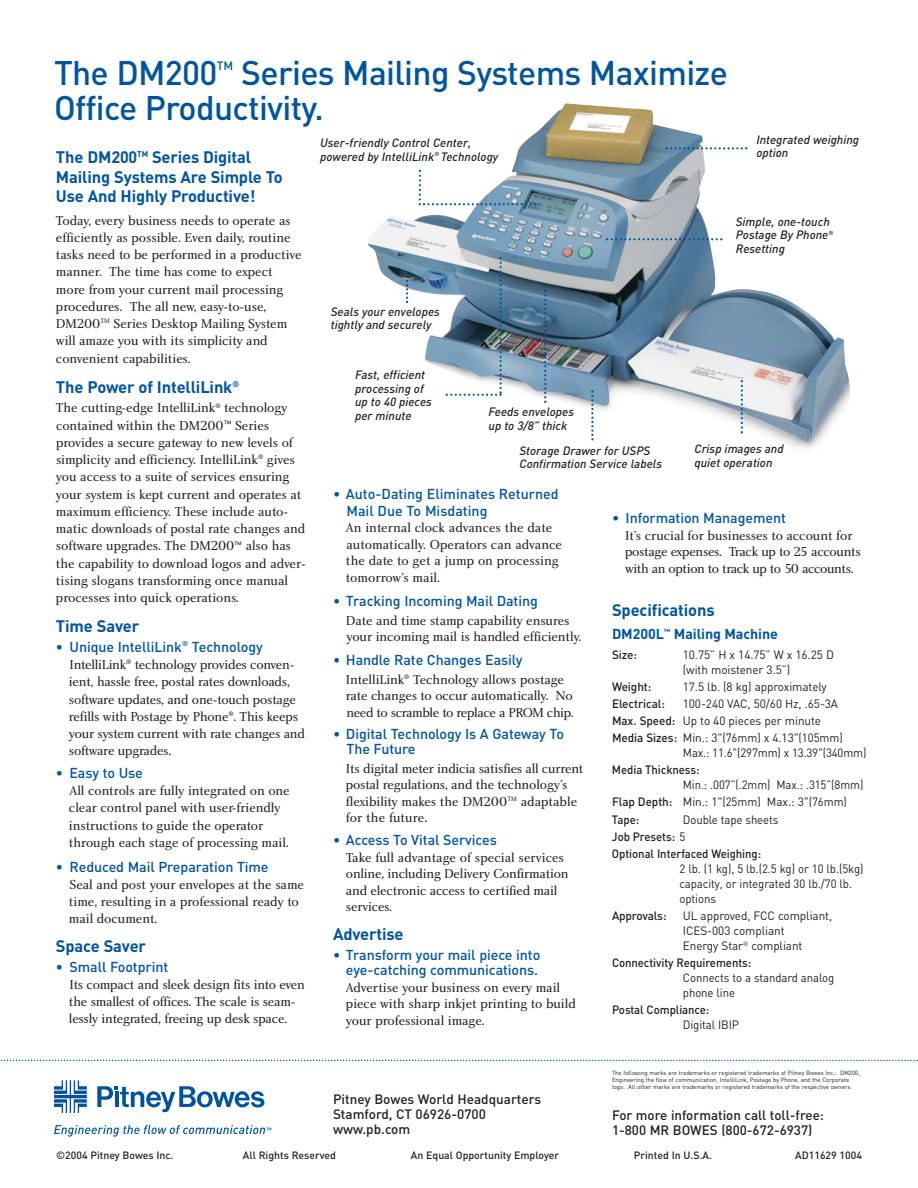
<style>
.page{position:relative;width:918px;height:1188px;background:#fff}
.page>*{position:absolute;margin:0;border:0;box-sizing:border-box;transform-origin:0 0}
.t1{font:500 33.75px/35.2px "DIN";letter-spacing:-.02em;color:#00549e}
.t2{font:700 16.5px/19.5px "DIN";letter-spacing:-.01em;color:#00549e}
.t3{font:500 14.25px/15px "DIN";letter-spacing:-.005em;color:#00549e}
.t4{font:700 14.25px "DIN";letter-spacing:-.005em;color:#00549e}
.t5{font:13.5px/17.2px "Charlotte Book Plain";letter-spacing:-.005em;color:#231f20}
.t6{font:500 13.5px/15px "DIN";color:#231f20}
.t7{font:13.5px/16.5px "Charlotte Book Plain";letter-spacing:-.025em;color:#231f20}
.t8{font:italic 500 12px/13.5px "DIN";color:#231f20}
.t9{font:12px/15px "DIN";letter-spacing:-.005em;color:#231f20}
.t10{font:12px/15px "DIN";letter-spacing:-.005em;color:#231f20;scale:.95 1}
.t11{font:500 12px/17.1px "DIN";letter-spacing:-.005em;color:#231f20;scale:.95 1}
.t12{font:12px/17.1px "DIN";letter-spacing:-.005em;color:#231f20;scale:.94 1}
.t13{font:500 12px "DIN";letter-spacing:-.005em;color:#231f20}
.t14{font:500 12px "DIN";color:#00549e}
.t15{font:500 10.5px "DIN";color:#231f20}
.t16{font:6px/7.2px "DIN";color:#231f20}
.s1{font-weight:500}
.s2{font-weight:400}
</style>
<div class="page">
<img style="left:368px;top:103px;width:482px;height:346px">
<svg style="left:97px;top:1086px;width:167px;height:26px"></svg>
<svg style="left:54px;top:1080px;width:33px;height:33px"></svg>
<svg style="left:54px;top:1125px;width:218px;height:12px"></svg>
<svg style="left:419px;top:170px;width:117px;height:35px"></svg>
<svg style="left:406px;top:280px;width:2px;height:23px"></svg>
<img style="left:446px;top:257px;width:56px;height:139px">
<svg style="left:606px;top:238px;width:116px;height:2px"></svg>
<svg style="left:666px;top:147px;width:81px;height:3px"></svg>
<svg style="left:741px;top:380px;width:2px;height:53px"></svg>
<svg style="left:544px;top:290px;width:2px;height:113px"></svg>
<svg style="left:591px;top:390px;width:3px;height:50px"></svg>
<svg style="left:0;top:1060px;width:918px;height:1px"></svg>
<h1 class="t1" style="left:54px;top:59px;width:165px">The DM200</h1>
<p class="t14" style="left:217px;top:61px;width:18px">TM</p>
<h1 class="t1" style="left:54px;top:59px;width:675px;text-indent:187px">Series Mailing Systems Maximize<br>Office Productivity.</h1>
<p class="t2" style="left:56px;top:149px;width:228px">The DM200<sup>TM</sup> Series Digital<br>Mailing Systems Are Simple To<br>Use And Highly Productive!</p>
<p class="t5" style="left:56px;top:213px;width:247px">Today, every business needs to operate as efficiently as possible. Even daily, routine tasks need to be performed in a productive manner. The time has come to expect more from your current mail processing procedures. The all new, easy-to-use, DM200<sup>TM</sup> Series Desktop Mailing System will amaze you with its simplicity and convenient capabilities.</p>
<p class="t2" style="left:56px;top:379px;width:185px">The Power of IntelliLink<sup>®</sup></p>
<p class="t5" style="left:56px;top:401px;width:252px">The cutting-edge IntelliLink<sup>®</sup> technology contained within the DM200<sup>™</sup> Series provides a secure gateway to new levels of simplicity and efficiency. IntelliLink<sup>®</sup> gives you access to a suite of services ensuring your system is kept current and operates at maximum efficiency. These include auto&shy;matic downloads of postal rate changes and software upgrades. The DM200<sup>™</sup> also has the capability to download logos and adver&shy;tising slogans transforming once manual processes into quick operations.</p>
<p class="t2" style="left:56px;top:619px;width:85px">Time Saver</p>
<p class="t3" style="left:56px;top:641px;width:208px">• Unique IntelliLink<sup>®</sup> Technology</p>
<p class="t5" style="left:69px;top:657px;width:238px">IntelliLink<sup>®</sup> technology provides conven&shy;ient, hassle free, postal rates downloads, software updates, and one-touch postage refills with Postage by Phone<sup>®</sup>. This keeps your system current with rate changes and software upgrades.</p>
<p class="t3" style="left:56px;top:767px;width:88px">• Easy to Use</p>
<p class="t5" style="left:69px;top:783px;width:222px">All controls are fully integrated on one clear control panel with user-friendly instructions to guide the operator through each stage of processing mail.</p>
<p class="t3" style="left:56px;top:861px;width:214px">• Reduced Mail Preparation Time</p>
<p class="t5" style="left:69px;top:877px;width:237px">Seal and post your envelopes at the same time, resulting in a professional ready to mail document.</p>
<p class="t2" style="left:56px;top:939px;width:92px">Space Saver</p>
<p class="t3" style="left:56px;top:961px;width:114px">• Small Footprint</p>
<p class="t5" style="left:69px;top:977px;width:238px">Its compact and sleek design fits into even the smallest of offices. The scale is seam&shy;lessly integrated, freeing up desk space.</p>
<p class="t8" style="left:320px;top:138px;width:180px">User-friendly Control Center, powered by IntelliLink<sup>®</sup> Technology</p>
<p class="t8" style="left:756px;top:134px;width:104px">Integrated weighing option</p>
<p class="t8" style="left:331px;top:306px;width:111px">Seals your envelopes tightly and securely</p>
<p class="t8" style="left:355px;top:369px;width:78px">Fast, efficient processing of up to 40 pieces per minute</p>
<p class="t8" style="left:736px;top:216px;width:99px">Simple, one-touch<br>Postage By Phone<sup>®<br></sup>Resetting</p>
<p class="t8" style="left:489px;top:407px;width:87px">Feeds envelopes up to 3/8” thick</p>
<p class="t8" style="left:520px;top:445px;width:144px">Storage Drawer for USPS<br>Confirmation Service labels</p>
<p class="t8" style="left:694px;top:443px;width:91px;line-height:14.4px">Crisp images and quiet operation</p>
<p class="t3" style="left:347px;top:488px;width:214px;line-height:16.5px;text-indent:-14px">• Auto-Dating Eliminates Returned<br>Mail Due To Misdating</p>
<p class="t5" style="left:346px;top:521px;width:218px;line-height:16.5px">An internal clock advances the date automatically. Operators can advance the date to get a jump on processing tomorrow’s mail.</p>
<p class="t3" style="left:333px;top:595px;width:206px">• Tracking Incoming Mail Dating</p>
<p class="t5" style="left:346px;top:613px;width:237px;line-height:16.5px">Date and time stamp capability ensures your incoming mail is handled efficiently.</p>
<p class="t3" style="left:333px;top:654px;width:191px">• Handle Rate Changes Easily</p>
<p class="t5" style="left:346px;top:672px;width:229px;line-height:16.5px">IntelliLink<sup>®</sup> Technology allows postage rate changes to occur automatically. No need to scramble to replace a PROM chip.</p>
<p class="t3" style="left:347px;top:728px;width:219px;text-indent:-14px">• Digital Technology Is A Gateway To<br>The Future</p>
<p class="t5" style="left:346px;top:761px;width:239px;line-height:16.5px">Its digital meter indicia satisfies all current postal regulations, and the technology’s flexibility makes the DM200<sup>TM</sup> adaptable for the future.</p>
<p class="t3" style="left:333px;top:834px;width:165px">• Access To Vital Services</p>
<p class="t5" style="left:346px;top:850px;width:224px;line-height:16.5px">Take full advantage of special services online, including Delivery Confirmation and electronic access to certified mail services.</p>
<p class="t2" style="left:333px;top:926px;width:72px">Advertise</p>
<p class="t3" style="left:333px;top:949px;width:209px;text-align:right">• Transform your mail piece into eye-catching communications.</p>
<p class="t5" style="left:346px;top:980px;width:231px;line-height:16.5px">Advertise your business on every mail piece with sharp inkjet printing to build your professional image.</p>
<p class="t3" style="left:612px;top:512px;width:175px">• Information Management</p>
<p class="t7" style="left:625px;top:528px;width:237px">It’s crucial for businesses to account for postage expenses. Track up to 25 accounts with an option to track up to 50 accounts.</p>
<p class="t2" style="left:612px;top:603px;width:104px">Specifications</p>
<p class="t4" style="left:612px;top:629px;width:167px">DM200L<sup>™</sup> Mailing Machine</p>
<p class="t13" style="left:612px;top:650px;width:27px">Size:</p>
<p class="t9" style="left:683px;top:648px;width:153px">10.75” H x 14.75” W x 16.25 D (with moistener 3.5”)</p>
<p class="t13" style="left:612px;top:682px;width:41px">Weight:</p>
<p class="t9" style="left:683px;top:680px;width:146px">17.5 lb. (8 kg) approximately</p>
<p class="t13" style="left:612px;top:699px;width:55px">Electrical:</p>
<p class="t9" style="left:612px;top:696px;width:232px;line-height:17.1px;text-indent:71px">100-240 VAC, 50/60 Hz, .65-3A<br><span class="s1">Max. Speed:</span> Up to 40 pieces per minute<br><span class="s1">Media Sizes:</span> Min.: 3"(76mm) x 4.13"(105mm)</p>
<p class="t10" style="left:683px;top:747px;width:195px">Max.: 11.6"(297mm) x 13.39"(340mm)</p>
<p class="t11" style="left:612px;top:763px;width:94px">Media Thickness:</p>
<p class="t12" style="left:612px;top:778px;width:269px;text-indent:71px">Min.: .007”(.2mm) Max.: .315”(8mm)<br><span class="s1">Flap Depth:</span> Min.: 1"(25mm) Max.: 3"(76mm)<br><span class="s1">Tape:</span></p>
<p class="t11" style="left:612px;top:812px;width:177px;text-indent:71px"><span class="s2">Double tape sheets<br></span>Job Presets: <span class="s2">5<br></span>Optional Interfaced Weighing:</p>
<p class="t10" style="left:680px;top:863px;width:195px">2 lb. (1 kg), 5 lb.(2.5 kg) or 10 lb.(5kg) capacity, or integrated 30 lb./70 lb. options</p>
<p class="t13" style="left:612px;top:912px;width:56px">Approvals:</p>
<p class="t9" style="left:683px;top:910px;width:151px">UL approved, FCC compliant,<br>ICES-003 compliant<br>Energy Star<sup>®</sup> compliant</p>
<p class="t11" style="left:612px;top:956px;width:148px">Connectivity Requirements:</p>
<p class="t10" style="left:683px;top:972px;width:161px">Connects to a standard analog phone line</p>
<p class="t11" style="left:612px;top:1003px;width:104px">Postal Compliance:</p>
<p class="t10" style="left:683px;top:1019px;width:61px">Digital IBIP</p>
<p class="t6" style="left:333px;top:1094px;width:210px">Pitney Bowes World Headquarters<br>Stamford, CT 06926-0700 www.pb.com</p>
<p class="t16" style="left:612px;top:1070px;width:249px">The following marks are trademarks or registered trademarks of Pitney Bowes Inc.: DM200,<br>Engineering the flow of communication, IntelliLink, Postage by Phone, and the Corporate logo. All other marks are trademarks or registered trademarks of the respective owners.</p>
<p class="t6" style="left:612px;top:1109px;width:213px">For more information call toll-free:<br>1-800 MR BOWES (800-672-6937)</p>
<p class="t15" style="left:56px;top:1151px;width:119px">©2004 Pitney Bowes Inc.</p>
<p class="t15" style="left:243px;top:1151px;width:95px">All Rights Reserved</p>
<p class="t15" style="left:411px;top:1151px;width:150px">An Equal Opportunity Employer</p>
<p class="t15" style="left:634px;top:1151px;width:80px">Printed In U.S.A.</p>
<p class="t15" style="left:795px;top:1151px;width:68px">AD11629 1004</p>
</div>
